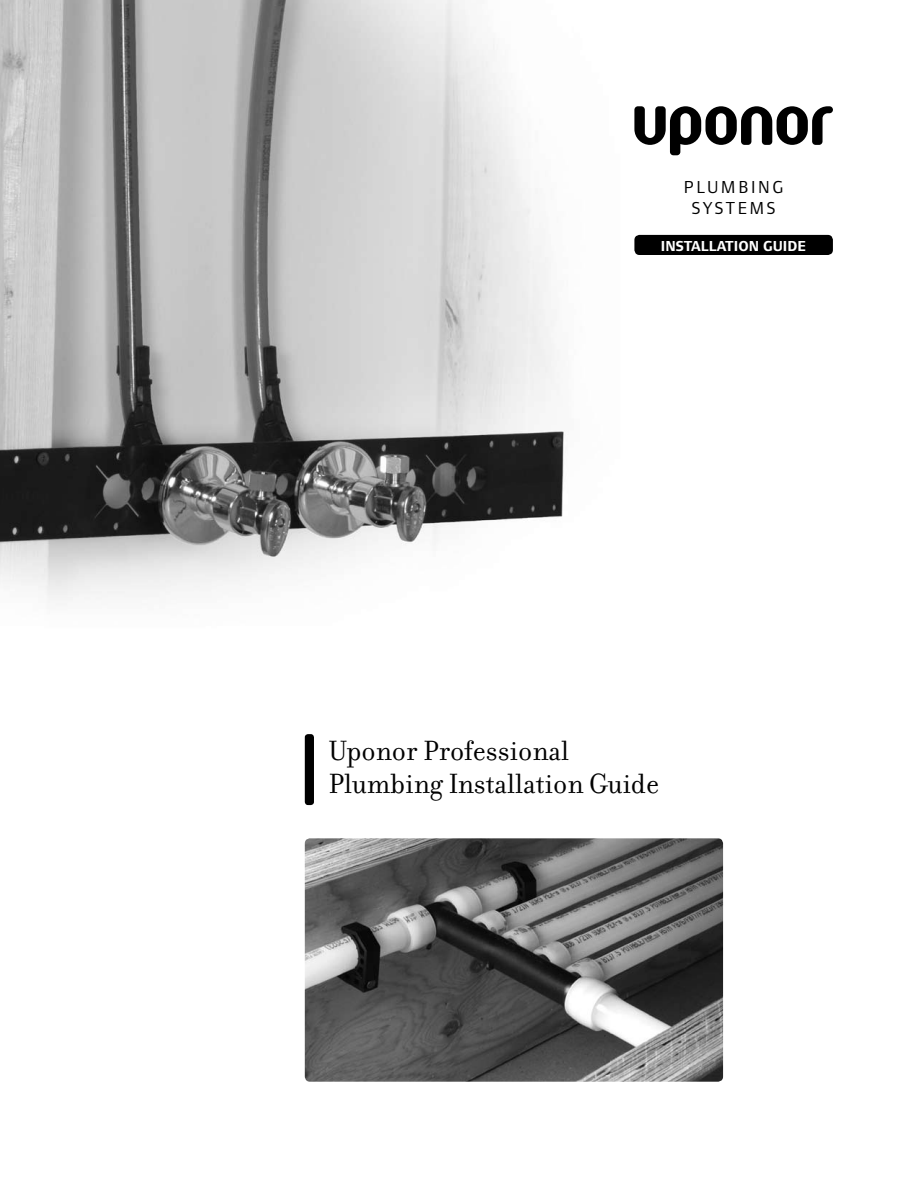
<style>
.page{position:relative;width:918px;height:1188px;background:#fff}
.page>*{position:absolute;margin:0;border:0;box-sizing:border-box;transform-origin:0 0}
.t1{font:30px/33px "Filosofia";color:#000}
.t2{font:18px/21px "Foundry Form Sans";letter-spacing:.15em;color:#000;text-align:center}
.t3{font:700 15px "Foundry Form Sans";color:#fff}
</style>
<div class="page">
<img style="left:0;top:0;width:651px;height:600px">
<svg style="left:634px;top:106px;width:199px;height:49px"></svg>
<div style="left:634px;top:235px;width:199px;height:20px;background:#000;border-radius:5px"></div>
<div style="left:305px;top:734px;width:9px;height:71px;background:#000;border-radius:3px"></div>
<img style="left:305px;top:838px;width:418px;height:244px">
<p class="t2" style="left:684px;top:176px;width:101px">PLUMBING<br>SYSTEMS</p>
<p class="t3" style="left:661px;top:237px;width:146px">INSTALLATION GUIDE</p>
<p class="t1" style="left:328px;top:734px;width:332px">Uponor Professional<br>Plumbing Installation Guide</p>
</div>
